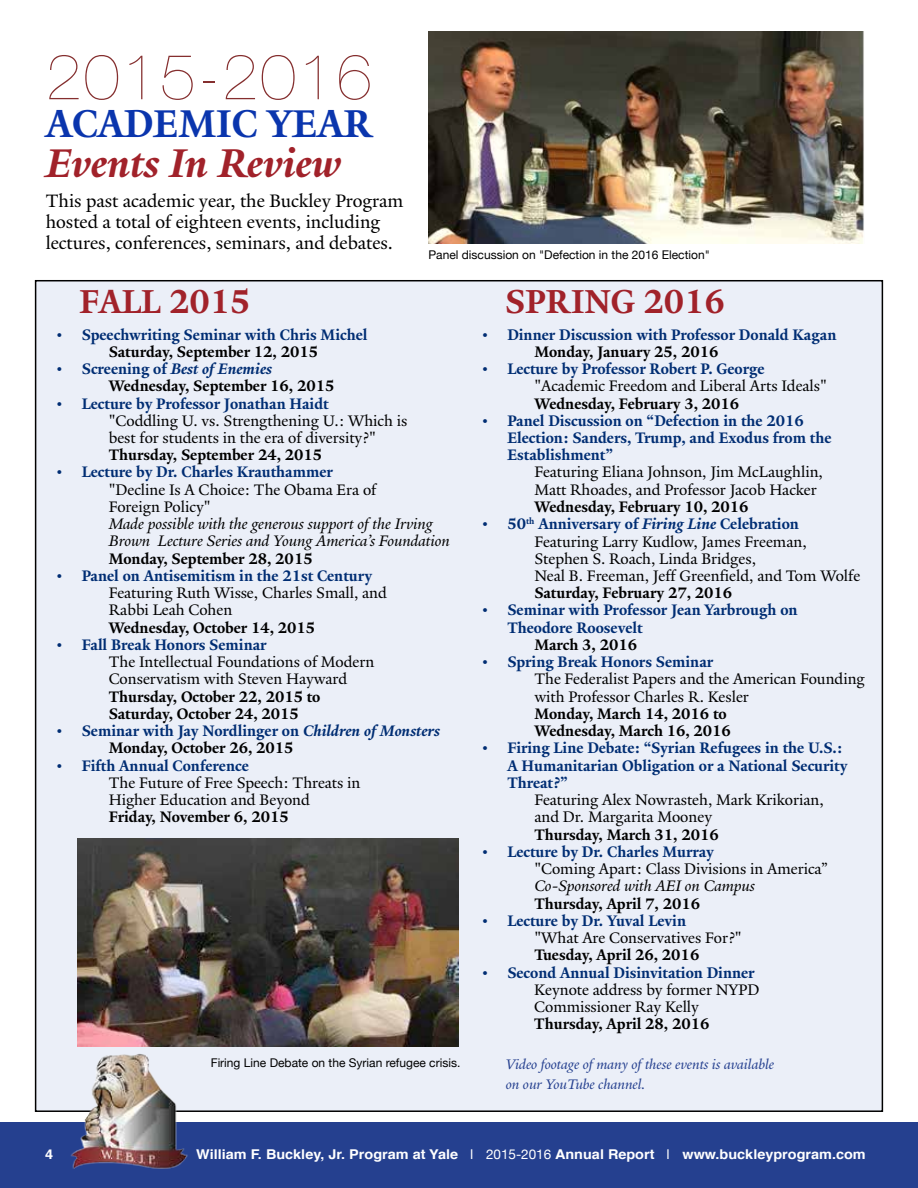
<style>
.page{position:relative;width:918px;height:1188px;background:#fff}
.page>*{position:absolute;margin:0;border:0;box-sizing:border-box;transform-origin:0 0}
.t1{font:200 64.05px "Helvetica Neue";letter-spacing:.04em;color:#852f2f}
.t2{font:italic 700 43.5px "Yale Admin";color:#a1222a}
.t3{font:700 42px "Yale Admin";color:#0a35ad}
.t4{font:700 36px "Yale Admin";color:#a1222a}
.t5{font:19.5px/21px "Yale Admin";color:#000}
.t6{font:16.5px/17.2px "Yale Admin";color:#000}
.t7{font:700 16.5px/17.2px "Yale Admin";color:#002d73}
.t8{font:700 16.5px/17.2px "Yale Admin";color:#000}
.t9{font:italic 16.5px/17.2px "Yale Admin";color:#000}
.t10{font:italic 15px/19.5px "Yale Admin";color:#25408f}
.t11{font:700 13.5px "Helvetica";color:#fff;scale:1.07 1}
.t12{font:12px "Helvetica Neue";color:#000}
.s1{font-weight:700;color:#002d73}
.s2{font-weight:700;font-style:italic;color:#002d73}
.s3{color:#002d73}
.s4{font-style:italic;color:#002d73}
.s5{font-style:italic}
.s6{color:#000}
.s7{font-weight:400}
.s8{font-family:"Helvetica Neue";font-weight:400}
</style>
<div class="page">
<div style="left:36px;top:281px;width:846px;height:830px;background:#ebeff8"></div>
<img style="left:428px;top:32px;width:436px;height:211px">
<div style="left:0;top:1122px;width:918px;height:66px;background:#25408f"></div>
<img style="left:65px;top:1039px;width:128px;height:130px">
<img style="left:78px;top:839px;width:381px;height:207px">
<h1 class="t1" style="left:46px;top:27px;width:328px">2015-2016</h1>
<h3 class="t3" style="left:46px;top:98px;width:329px">Academic Year</h3>
<h2 class="t2" style="left:46px;top:137px;width:297px">Events In Review</h2>
<p class="t5" style="left:46px;top:190px;width:359px">This past academic year, the Buckley Program hosted a total of eighteen events, including lectures, conferences, seminars, and debates.</p>
<p class="t12" style="left:428px;top:245px;width:283px">Panel discussion on "Defection in the 2016 Election"</p>
<h3 class="t4" style="left:505px;top:280px;width:221px">SPRING 2016</h3>
<p class="t7" style="left:480px;top:326px;width:358px">• Dinner Discussion with Professor Donald Kagan</p>
<p class="t8" style="left:534px;top:343px;width:185px">Monday, January 25, 2016</p>
<p class="t7" style="left:480px;top:360px;width:286px">• Lecture by Professor Robert P. George</p>
<p class="t6" style="left:534px;top:377px;width:294px">"Academic Freedom and Liberal Arts Ideals"</p>
<p class="t8" style="left:534px;top:395px;width:206px">Wednesday, February 3, 2016</p>
<p class="t7" style="left:507px;top:412px;width:326px;text-indent:-27px">• Panel Discussion on “Defection in the 2016<br>Election: Sanders, Trump, and Exodus from the<br>Establishment”</p>
<p class="t6" style="left:534px;top:464px;width:290px">Featuring Eliana Johnson, Jim McLaughlin,<br>Matt Rhoades, and Professor Jacob Hacker</p>
<p class="t8" style="left:534px;top:498px;width:216px">Wednesday, February 10, 2016</p>
<p class="t6" style="left:534px;top:515px;width:327px;text-indent:-54px"><span class="s1">• 50</span><sup>th</sup> <span class="s1">Anniversary of</span> <span class="s2">Firing Line</span> <span class="s1">Celebration </span>Featuring Larry Kudlow, James Freeman, Stephen S. Roach, Linda Bridges,<br>Neal B. Freeman, Jeff Greenfield, and Tom Wolfe</p>
<p class="t8" style="left:534px;top:584px;width:199px">Saturday, February 27, 2016</p>
<p class="t7" style="left:507px;top:602px;width:292px;text-indent:-27px">• Seminar with Professor Jean Yarbrough on<br>Theodore Roosevelt</p>
<p class="t8" style="left:534px;top:636px;width:104px">March 3, 2016</p>
<p class="t7" style="left:480px;top:653px;width:235px">• Spring Break Honors Seminar</p>
<p class="t6" style="left:534px;top:671px;width:332px">The Federalist Papers and the American Founding with Professor Charles R. Kesler</p>
<p class="t8" style="left:534px;top:705px;width:198px">Monday, March 14, 2016 to<br>Wednesday, March 16, 2016</p>
<p class="t7" style="left:507px;top:739px;width:342px;text-indent:-27px">• Firing Line Debate: “Syrian Refugees in the U.S.:<br>A Humanitarian Obligation or a National Security<br>Threat?”</p>
<p class="t6" style="left:534px;top:791px;width:291px">Featuring Alex Nowrasteh, Mark Krikorian, and Dr. Margarita Mooney</p>
<p class="t8" style="left:534px;top:826px;width:186px">Thursday, March 31, 2016</p>
<p class="t7" style="left:480px;top:843px;width:235px">• Lecture by Dr. Charles Murray</p>
<p class="t6" style="left:534px;top:860px;width:295px">"Coming Apart: Class Divisions in America”</p>
<p class="t9" style="left:534px;top:877px;width:222px">Co-Sponsored with AEI on Campus</p>
<p class="t8" style="left:534px;top:895px;width:167px">Thursday, April 7, 2016</p>
<p class="t7" style="left:480px;top:912px;width:207px">• Lecture by Dr. Yuval Levin</p>
<p class="t6" style="left:534px;top:929px;width:209px">"What Are Conservatives For?"</p>
<p class="t8" style="left:534px;top:946px;width:166px">Tuesday, April 26, 2016</p>
<p class="t7" style="left:480px;top:964px;width:276px">• Second Annual Disinvitation Dinner</p>
<p class="t6" style="left:534px;top:981px;width:227px">Keynote address by former NYPD<br>Commissioner Ray Kelly</p>
<p class="t8" style="left:534px;top:1015px;width:177px">Thursday, April 28, 2016</p>
<p class="t10" style="left:506px;top:1054px;width:270px">Video footage of many of these events is available on our YouTube channel.</p>
<h3 class="t4" style="left:80px;top:280px;width:173px">Fall 2015</h3>
<p class="t7" style="left:55px;top:326px;width:314px">• Speechwriting Seminar with Chris Michel</p>
<p class="t8" style="left:82px;top:343px;width:238px">Saturday, September 12, 2015</p>
<p class="t8" style="left:109px;top:360px;width:227px;text-indent:-54px"><span class="s3">• Screening of</span> <span class="s4">Best of Enemies<br></span>Wednesday, September 16, 2015</p>
<p class="t7" style="left:55px;top:395px;width:276px">• Lecture by Professor Jonathan Haidt</p>
<p class="t6" style="left:109px;top:412px;width:300px">"Coddling U. vs. Strengthening U.: Which is best for students in the era of diversity?"</p>
<p class="t8" style="left:82px;top:446px;width:242px">Thursday, September 24, 2015</p>
<p class="t7" style="left:55px;top:464px;width:280px">• Lecture by Dr. Charles Krauthammer</p>
<p class="t6" style="left:109px;top:481px;width:269px">"Decline Is A Choice: The Obama Era of<br>Foreign Policy"</p>
<p class="t9" style="left:109px;top:515px;width:343px">Made possible with the generous support of the Irving<br>Brown Lecture Series and Young America’s Foundation</p>
<p class="t8" style="left:109px;top:550px;width:205px">Monday, September 28, 2015</p>
<p class="t7" style="left:55px;top:567px;width:319px">• Panel on Antisemitism in the 21st Century</p>
<p class="t6" style="left:109px;top:584px;width:280px">Featuring Ruth Wisse, Charles Small, and<br>Rabbi Leah Cohen</p>
<p class="t8" style="left:109px;top:619px;width:208px">Wednesday, October 14, 2015</p>
<p class="t7" style="left:55px;top:636px;width:214px">• Fall Break Honors Seminar</p>
<p class="t6" style="left:109px;top:653px;width:267px">The Intellectual Foundations of Modern<br>Conservatism with Steven Hayward</p>
<p class="t8" style="left:82px;top:688px;width:240px;text-indent:27px">Thursday, October 22, 2015 to<br>S aturday, October 24, 2015</p>
<p class="t7" style="left:109px;top:722px;width:333px;text-indent:-54px">• Seminar with Jay Nordlinger on <span class="s5">Children of Monsters<br></span><span class="s6">Monday, October 26, 2015</span></p>
<p class="t7" style="left:55px;top:757px;width:196px">• Fifth Annual Conference</p>
<p class="t6" style="left:109px;top:774px;width:253px">The Future of Free Speech: Threats in<br>Higher Education and Beyond</p>
<p class="t8" style="left:109px;top:808px;width:182px">Friday, November 6, 2015</p>
<p class="t12" style="left:211px;top:1052px;width:251px">Firing Line Debate on the Syrian refugee crisis.</p>
<p class="t11" style="left:45px;top:1143px;width:9px">4</p>
<p class="t11" style="left:196px;top:1143px;width:627px">William F. Buckley, Jr. Program at Yale <span class="s7">|</span> <span class="s8">2015-2016</span> Annual Report <span class="s7">|</span> www.buckleyprogram.com</p>
</div>
